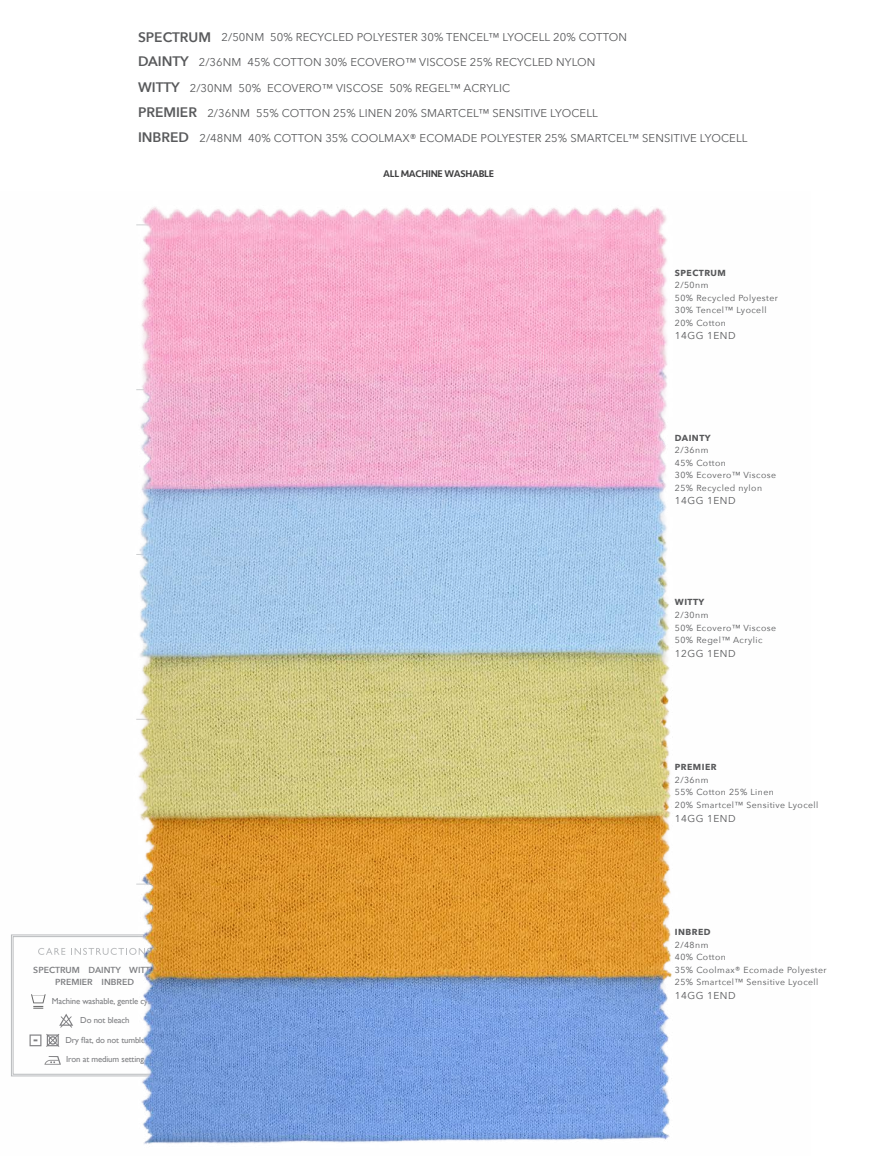
<style>
.page{position:relative;width:886px;height:1170px;background:#fff}
.page>*{position:absolute;margin:0;border:0;box-sizing:border-box;transform-origin:0 0}
.t1{font:11.25px "Avenir Next";letter-spacing:.01em;color:#58595b}
.t2{font:10px "Avenir Next";letter-spacing:.05em;color:#58595b}
.t3{font:500 10px "Seravek";letter-spacing:-.03em;color:#404041}
.t4{font:8.75px/12.5px "Avenir Next";letter-spacing:.05em;color:#58595b}
.t5{font:8.75px "Gill Sans";letter-spacing:-.015em;color:#808184}
.t6{font:600 8.75px "Avenir Next";color:#808184}
.t7{font:700 8.75px "Avenir Next";letter-spacing:.05em;color:#58595b}
.s1{font-weight:600;font-size:13.75px}
</style>
<div class="page">
<img style="left:11px;top:207px;width:661px;height:937px">
<p class="t1" style="left:138px;top:27px;width:491px"><span class="s1">SPECTRUM</span> 2/50NM 50% RECYCLED POLYESTER 30% TENCEL™ LYOCELL 20% COTTON</p>
<p class="t1" style="left:138px;top:53px;width:459px"><span class="s1">DAINTY</span> 2/36NM 45% COTTON 30% ECOVERO™ VISCOSE 25% RECYCLED NYLON</p>
<p class="t1" style="left:138px;top:78px;width:374px"><span class="s1">WITTY</span> 2/30NM 50% ECOVERO™ VISCOSE 50% REGEL™ ACRYLIC</p>
<p class="t1" style="left:138px;top:104px;width:461px"><span class="s1">PREMIER</span> 2/36NM 55% COTTON 25% LINEN 20% SMARTCEL™ SENSITIVE LYOCELL</p>
<p class="t1" style="left:138px;top:129px;width:611px"><span class="s1">INBRED</span> 2/48NM 40% COTTON 35% COOLMAX® ECOMADE POLYESTER 25% SMARTCEL™ SENSITIVE LYOCELL</p>
<p class="t6" style="left:33px;top:962px;width:124px">SPECTRUM DAINTY WITTY</p>
<p class="t6" style="left:55px;top:974px;width:80px">PREMIER INBRED</p>
<p class="t5" style="left:52px;top:995px;width:107px">Machine washable, gentle cycle</p>
<p class="t5" style="left:80px;top:1015px;width:51px">Do not bleach</p>
<p class="t5" style="left:65px;top:1034px;width:95px">Dry flat, do not tumble dry</p>
<p class="t5" style="left:66px;top:1053px;width:80px">Iron at medium setting</p>
<p class="t3" style="left:383px;top:167px;width:112px">ALL MACHINE WASHABLE</p>
<p class="t7" style="left:675px;top:265px;width:52px">SPECTRUM</p>
<p class="t4" style="left:675px;top:278px;width:105px">2/50nm<br>50% Recycled Polyester<br>30% Tencel™ Lyocell<br>20% Cotton</p>
<p class="t2" style="left:675px;top:327px;width:62px">14GG 1END</p>
<p class="t7" style="left:675px;top:430px;width:37px">DAINTY</p>
<p class="t4" style="left:675px;top:443px;width:103px">2/36nm<br>45% Cotton<br>30% Ecovero™ Viscose<br>25% Recycled nylon</p>
<p class="t2" style="left:675px;top:492px;width:62px">14GG 1END</p>
<p class="t7" style="left:675px;top:594px;width:31px">WITTY</p>
<p class="t4" style="left:675px;top:608px;width:103px">2/30nm<br>50% Ecovero™ Viscose<br>50% Regel™ Acrylic</p>
<p class="t2" style="left:675px;top:644px;width:62px">12GG 1END</p>
<p class="t7" style="left:675px;top:759px;width:43px">PREMIER</p>
<p class="t4" style="left:675px;top:773px;width:145px">2/36nm<br>55% Cotton 25% Linen<br>20% Smartcel™ Sensitive Lyocell</p>
<p class="t2" style="left:675px;top:809px;width:62px">14GG 1END</p>
<p class="t7" style="left:675px;top:924px;width:37px">INBRED</p>
<p class="t4" style="left:675px;top:937px;width:153px">2/48nm<br>40% Cotton<br>35% Coolmax® Ecomade Polyester<br>25% Smartcel™ Sensitive Lyocell</p>
<p class="t2" style="left:675px;top:986px;width:62px">14GG 1END</p>
</div>
